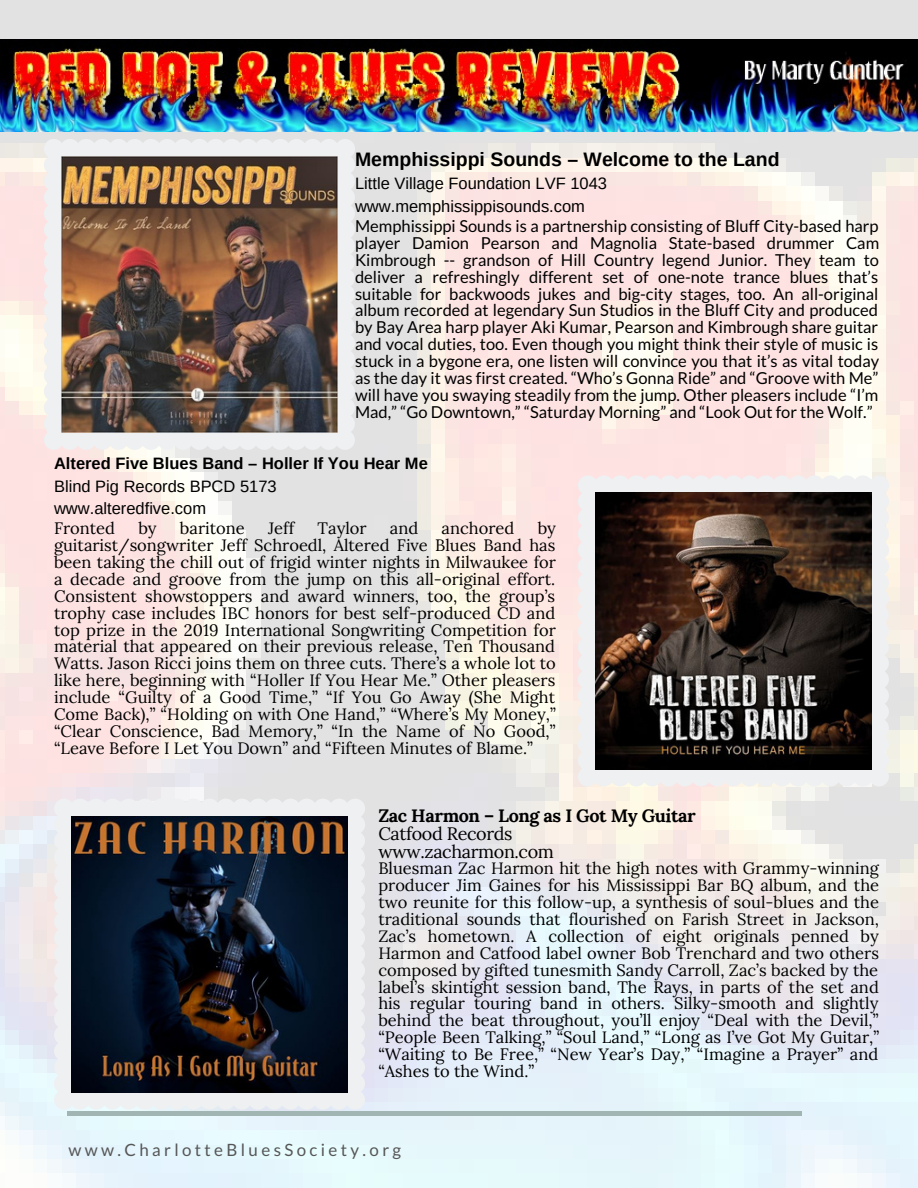
<style>
.page{position:relative;width:918px;height:1188px;background:#fff}
.page>*{position:absolute;margin:0;border:0;box-sizing:border-box;transform-origin:0 0}
.t1{font:700 19.5px "Arimo";color:#000}
.t2{font:18px/18px "Lora";letter-spacing:-.02em;color:#000}
.t3{font:700 18px "Lora";letter-spacing:-.02em;color:#000}
.t4{font:16.95px "Lato";letter-spacing:.2em;color:#565656}
.t5{font:16.5px/16.8px "Lora";color:#000;text-align:justify}
.t6{font:16.5px/16.8px "Lato";color:#000;text-align:justify}
.t7{font:16.5px/22.5px "Arimo";color:#000}
.t8{font:700 16.5px "Arimo";color:#000}
</style>
<div class="page">
<img style="left:0;top:0;width:918px;height:1188px">
<svg style="left:44px;top:139px;width:311px;height:311px;fill:#eff0f2"></svg>
<img style="left:61px;top:156px;width:276px;height:276px">
<svg style="left:578px;top:475px;width:311px;height:311px;fill:#eff0f2"></svg>
<img style="left:595px;top:493px;width:276px;height:276px">
<svg style="left:54px;top:799px;width:311px;height:311px;fill:#eff0f2"></svg>
<img style="left:72px;top:816px;width:276px;height:276px">
<div style="left:68px;top:1111px;width:734px;height:5px;background:#a1b5b3"></div>
<img style="left:0;top:40px;width:918px;height:91px">
<p class="t1" style="left:355px;top:148px;width:426px">Memphissippi Sounds – Welcome to the Land</p>
<p class="t7" style="left:355px;top:172px;width:254px">Little Village Foundation LVF 1043 www.memphissippisounds.com</p>
<p class="t6" style="left:355px;top:217px;width:526px">Memphissippi Sounds is a partnership consisting of Bluff City-based harp player Damion Pearson and Magnolia State-based drummer Cam Kimbrough -- grandson of Hill Country legend Junior. They team to deliver a refreshingly different set of one-note trance blues that’s suitable for backwoods jukes and big-city stages, too. An all-original album recorded at legendary Sun Studios in the Bluff City and produced by Bay Area harp player Aki Kumar, Pearson and Kimbrough share guitar and vocal duties, too. Even though you might think their style of music is stuck in a bygone era, one listen will convince you that it’s as vital today as the day it was first created. “Who’s Gonna Ride” and “Groove with Me” will have you swaying steadily from the jump. Other pleasers include “I’m Mad,” “Go Downtown,” “Saturday Morning” and “Look Out for the Wolf.”</p>
<p class="t8" style="left:54px;top:454px;width:375px">Altered Five Blues Band – Holler If You Hear Me</p>
<p class="t7" style="left:54px;top:475px;width:224px">Blind Pig Records BPCD 5173 www.alteredfive.com</p>
<p class="t5" style="left:54px;top:520px;width:63px">Fronted</p>
<p class="t5" style="left:138px;top:520px;width:20px">by</p>
<p class="t5" style="left:180px;top:520px;width:66px">baritone</p>
<p class="t5" style="left:268px;top:520px;width:28px">Jeff</p>
<p class="t5" style="left:318px;top:520px;width:51px">Taylor</p>
<p class="t5" style="left:390px;top:520px;width:30px">and</p>
<p class="t5" style="left:442px;top:520px;width:74px">anchored</p>
<p class="t5" style="left:54px;top:520px;width:504px;text-indent:484px">by guitarist/songwriter Jeff Schroedl, Altered Five Blues Band has been taking the chill out of frigid winter nights in Milwaukee for a decade and groove from the jump on this all-original effort.<br>Consistent showstoppers and award winners, too, the group’s trophy case includes IBC honors for best self-produced CD and top prize in the 2019 International Songwriting Competition for material that appeared on their previous release, Ten Thousand Watts. Jason Ricci joins them on three cuts. There’s a whole lot to like here, beginning with “Holler If You Hear Me.” Other pleasers include “Guilty of a Good Time,” “If You Go Away (She Might Come Back),” “Holding on with One Hand,” “Where’s My Money,” “Clear Conscience, Bad Memory,” “In the Name of No Good,” “Leave Before I Let You Down” and “Fifteen Minutes of Blame.”</p>
<p class="t3" style="left:378px;top:803px;width:319px">Zac Harmon – Long as I Got My Guitar</p>
<p class="t2" style="left:378px;top:824px;width:177px">Catfood Records www.zacharmon.com</p>
<p class="t5" style="left:378px;top:860px;width:502px">Bluesman Zac Harmon hit the high notes with Grammy-winning producer Jim Gaines for his Mississippi Bar BQ album, and the two reunite for this follow-up, a synthesis of soul-blues and the traditional sounds that flourished on Farish Street in Jackson, Zac’s hometown. A collection of eight originals penned by Harmon and Catfood label owner Bob Trenchard and two others composed by gifted tunesmith Sandy Carroll, Zac’s backed by the label’s skintight session band, The Rays, in parts of the set and his regular touring band in others. Silky-smooth and slightly behind the beat throughout, you’ll enjoy “Deal with the Devil,” “People Been Talking,” “Soul Land,” “Long as I’ve Got My Guitar,” “Waiting to Be Free,” “New Year’s Day,” “Imagine a Prayer” and “Ashes to the Wind.”</p>
<p class="t4" style="left:68px;top:1139px;width:334px">www.CharlotteBluesSociety.org</p>
</div>
